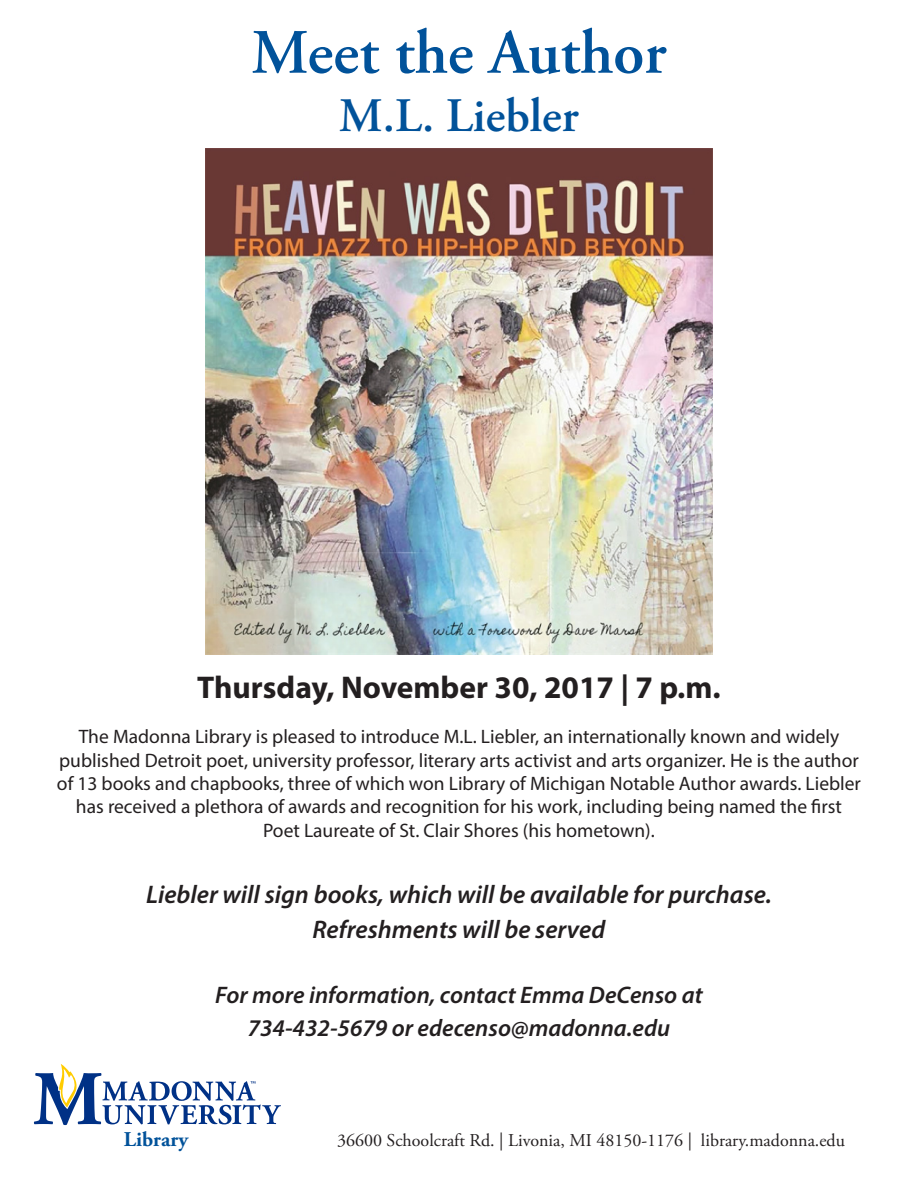
<style>
.page{position:relative;width:918px;height:1188px;background:#fff}
.page>*{position:absolute;margin:0;border:0;box-sizing:border-box;transform-origin:0 0}
.t1{font:600 63px "Adobe Garamond Pro";color:#01529a}
.t2{font:600 48px "Adobe Garamond Pro";color:#01529a}
.t3{font:700 31.5px "Myriad Pro";color:#231f20}
.t4{font:italic 600 25.5px/35.1px "Myriad Pro";color:#231f20;text-align:center}
.t5{font:italic 600 24px/32.4px "Myriad Pro";color:#231f20;text-align:center}
.t6{font:700 21px "Adobe Garamond Pro";color:#01529a}
.t7{font:19.5px/23.4px "Myriad Pro";color:#231f20;text-align:center}
.t8{font:18px "Adobe Garamond Pro";color:#231f20}
</style>
<div class="page">
<img style="left:206px;top:149px;width:506px;height:506px">
<svg style="left:34px;top:1064px;width:247px;height:61px"></svg>
<p class="t1" style="left:251px;top:16px;width:417px">Meet the Author</p>
<p class="t2" style="left:339px;top:88px;width:241px">M.L. Liebler</p>
<p class="t3" style="left:197px;top:667px;width:525px">Thursday, November 30, 2017 | 7 p.m.</p>
<p class="t7" style="left:57px;top:725px;width:806px">The Madonna Library is pleased to introduce M.L. Liebler, an internationally known and widely published Detroit poet, university professor, literary arts activist and arts organizer. He is the author of 13 books and chapbooks, three of which won Library of Michigan Notable Author awards. Liebler has received a plethora of awards and recognition for his work, including being named the first Poet Laureate of St. Clair Shores (his hometown).</p>
<p class="t4" style="left:146px;top:876px;width:627px">Liebler will sign books, which will be available for purchase.<br>Refreshments will be served</p>
<p class="t5" style="left:215px;top:978px;width:489px">For more information, contact Emma DeCenso at<br>734-432-5679 or edecenso@madonna.edu</p>
<p class="t6" style="left:124px;top:1127px;width:66px">Library</p>
<p class="t8" style="left:337px;top:1130px;width:509px">36600 Schoolcraft Rd. | Livonia, MI 48150-1176 | library.madonna.edu</p>
</div>
